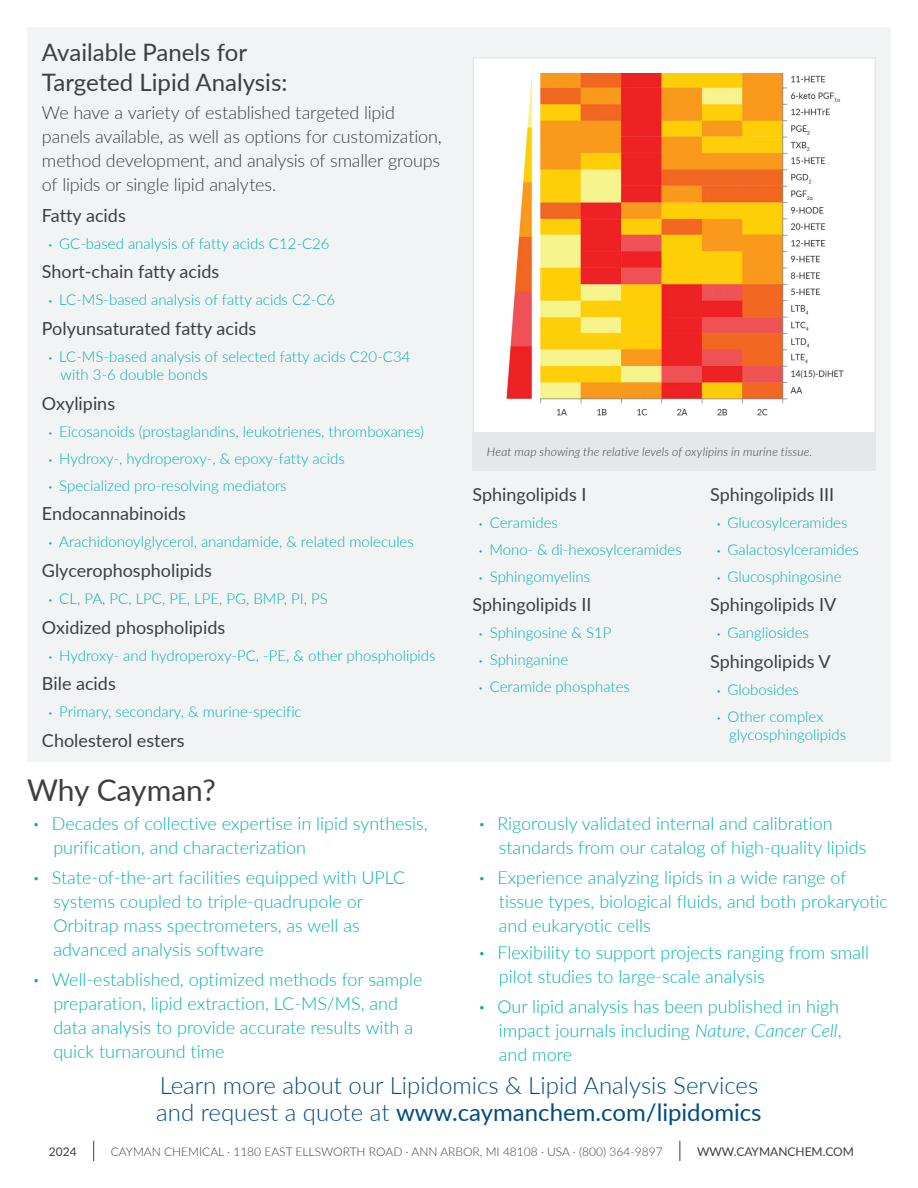
<style>
.page{position:relative;width:918px;height:1188px;background:#fff}
.page>*{position:absolute;margin:0;border:0;box-sizing:border-box;transform-origin:0 0}
.t1{font:30px "Lato";color:#3e3e3f}
.t2{font:300 24px "Lato";color:#004b84}
.t3{font:24px "Lato";color:#004b84}
.t4{font:24px "Lato";color:#3e3e3f}
.Colored_Bullets{font:300 18px "Lato";color:#00b2ae}
.t5{font:18px "Lato";color:#3e3e3f}
.t6{font:300 18px/24px "Lato";letter-spacing:-.01em;color:#3e3e3f}
.Colored_Bullets-2{font:300 15px "Lato";color:#00b2ae}
.t7{font:300 12px "Lato";color:#3e3e3f}
.t8{font:italic 300 12px "Lato";letter-spacing:.015em;color:#3e3e3f}
.t9{font:12px "Lato";color:#3e3e3f}
.s1{font-weight:700;font-size:12px;color:#00ada8}
.s2{font-weight:700;color:#00ada8}
.s3{font-style:italic}
.s4{font-weight:300}
</style>
<div class="page">
<svg style="left:93px;top:1141px;width:1px;height:20px"></svg>
<svg style="left:679px;top:1141px;width:1px;height:20px"></svg>
<div style="left:27px;top:27px;width:864px;height:735px;background:#f2f3f4"></div>
<div style="left:473px;top:57px;width:403px;height:377px;background:#fff;border:2px solid #e6e7e9"></div>
<img style="left:506px;top:73px;width:337px;height:343px">
<div style="left:473px;top:434px;width:403px;height:37px;background:#e6e7e9"></div>
<p class="t4" style="left:42px;top:35px;width:207px">Available Panels for</p>
<p class="t4" style="left:42px;top:65px;width:247px">Targeted Lipid Analysis:</p>
<p class="t6" style="left:42px;top:100px;width:401px">We have a variety of established targeted lipid panels available, as well as options for customization, method development, and analysis of smaller groups of lipids or single lipid analytes.</p>
<p class="t5" style="left:42px;top:202px;width:85px">Fatty acids</p>
<p class="Colored_Bullets-2" style="left:49px;top:233px;width:282px"><span class="s1">·</span> GC-based analysis of fatty acids C12-C26</p>
<p class="t5" style="left:42px;top:259px;width:179px">Short-chain fatty acids</p>
<p class="Colored_Bullets-2" style="left:49px;top:290px;width:288px"><span class="s1">·</span> LC-MS-based analysis of fatty acids C2-C6</p>
<p class="t5" style="left:42px;top:316px;width:216px">Polyunsaturated fatty acids</p>
<p class="Colored_Bullets-2" style="left:49px;top:347px;width:363px"><span class="s1">·</span> LC-MS-based analysis of selected fatty acids C20-C34</p>
<p class="Colored_Bullets-2" style="left:61px;top:365px;width:149px">with 3-6 double bonds</p>
<p class="t5" style="left:42px;top:390px;width:75px">Oxylipins</p>
<p class="Colored_Bullets-2" style="left:49px;top:421px;width:377px"><span class="s1">·</span> Eicosanoids (prostaglandins, leukotrienes, thromboxanes)</p>
<p class="Colored_Bullets-2" style="left:49px;top:448px;width:297px"><span class="s1">·</span> Hydroxy-, hydroperoxy-, &amp; epoxy-fatty acids</p>
<p class="Colored_Bullets-2" style="left:49px;top:475px;width:239px"><span class="s1">·</span> Specialized pro-resolving mediators</p>
<p class="t5" style="left:42px;top:501px;width:145px">Endocannabinoids</p>
<p class="Colored_Bullets-2" style="left:49px;top:532px;width:367px"><span class="s1">·</span> Arachidonoylglycerol, anandamide, &amp; related molecules</p>
<p class="t5" style="left:42px;top:558px;width:171px">Glycerophospholipids</p>
<p class="Colored_Bullets-2" style="left:49px;top:588px;width:281px"><span class="s1">·</span> CL, PA, PC, LPC, PE, LPE, PG, BMP, PI, PS</p>
<p class="t5" style="left:42px;top:614px;width:185px">Oxidized phospholipids</p>
<p class="Colored_Bullets-2" style="left:49px;top:645px;width:388px"><span class="s1">·</span> Hydroxy- and hydroperoxy-PC, -PE, &amp; other phospholipids</p>
<p class="t5" style="left:42px;top:671px;width:75px">Bile acids</p>
<p class="Colored_Bullets-2" style="left:49px;top:701px;width:254px"><span class="s1">·</span> Primary, secondary, &amp; murine-specific</p>
<p class="t5" style="left:42px;top:727px;width:144px">Cholesterol esters</p>
<p class="t1" style="left:27px;top:768px;width:190px">Why Cayman?</p>
<p class="Colored_Bullets" style="left:34px;top:811px;width:396px"><span class="s2">·</span> Decades of collective expertise in lipid synthesis,</p>
<p class="Colored_Bullets" style="left:53px;top:835px;width:254px">purification, and characterization</p>
<p class="Colored_Bullets" style="left:34px;top:865px;width:373px"><span class="s2">·</span> State-of-the-art facilities equipped with UPLC</p>
<p class="Colored_Bullets" style="left:53px;top:889px;width:311px">systems coupled to triple-quadrupole or</p>
<p class="Colored_Bullets" style="left:53px;top:913px;width:308px">Orbitrap mass spectrometers, as well as</p>
<p class="Colored_Bullets" style="left:53px;top:937px;width:212px">advanced analysis software</p>
<p class="Colored_Bullets" style="left:34px;top:967px;width:390px"><span class="s2">·</span> Well-established, optimized methods for sample</p>
<p class="Colored_Bullets" style="left:53px;top:991px;width:346px">preparation, lipid extraction, LC-MS/MS, and</p>
<p class="Colored_Bullets" style="left:53px;top:1015px;width:361px">data analysis to provide accurate results with a</p>
<p class="Colored_Bullets" style="left:53px;top:1039px;width:173px">quick turnaround time</p>
<p class="t8" style="left:487px;top:443px;width:327px">Heat map showing the relative levels of oxylipins in murine tissue.</p>
<p class="t5" style="left:472px;top:481px;width:115px">Sphingolipids I</p>
<p class="Colored_Bullets-2" style="left:479px;top:512px;width:80px"><span class="s1">·</span> Ceramides</p>
<p class="Colored_Bullets-2" style="left:479px;top:539px;width:204px"><span class="s1">·</span> Mono- &amp; di-hexosylceramides</p>
<p class="Colored_Bullets-2" style="left:479px;top:566px;width:112px"><span class="s1">·</span> Sphingomyelins</p>
<p class="t5" style="left:472px;top:592px;width:121px">Sphingolipids II</p>
<p class="Colored_Bullets-2" style="left:479px;top:623px;width:134px"><span class="s1">·</span> Sphingosine &amp; S1P</p>
<p class="Colored_Bullets-2" style="left:479px;top:650px;width:91px"><span class="s1">·</span> Sphinganine</p>
<p class="Colored_Bullets-2" style="left:479px;top:677px;width:152px"><span class="s1">·</span> Ceramide phosphates</p>
<p class="t5" style="left:710px;top:481px;width:126px">Sphingolipids III</p>
<p class="Colored_Bullets-2" style="left:717px;top:512px;width:132px"><span class="s1">·</span> Glucosylceramides</p>
<p class="Colored_Bullets-2" style="left:717px;top:539px;width:144px"><span class="s1">·</span> Galactosylceramides</p>
<p class="Colored_Bullets-2" style="left:717px;top:566px;width:126px"><span class="s1">·</span> Glucosphingosine</p>
<p class="t5" style="left:710px;top:592px;width:128px">Sphingolipids IV</p>
<p class="Colored_Bullets-2" style="left:717px;top:623px;width:93px"><span class="s1">·</span> Gangliosides</p>
<p class="t5" style="left:710px;top:648px;width:122px">Sphingolipids V</p>
<p class="Colored_Bullets-2" style="left:717px;top:679px;width:83px"><span class="s1">·</span> Globosides</p>
<p class="Colored_Bullets-2" style="left:717px;top:706px;width:108px"><span class="s1">·</span> Other complex</p>
<p class="Colored_Bullets-2" style="left:729px;top:724px;width:118px">glycosphingolipids</p>
<p class="Colored_Bullets" style="left:479px;top:811px;width:355px"><span class="s2">·</span> Rigorously validated internal and calibration</p>
<p class="Colored_Bullets" style="left:499px;top:835px;width:369px">standards from our catalog of high-quality lipids</p>
<p class="Colored_Bullets" style="left:479px;top:865px;width:369px"><span class="s2">·</span> Experience analyzing lipids in a wide range of</p>
<p class="Colored_Bullets" style="left:499px;top:889px;width:391px">tissue types, biological fluids, and both prokaryotic</p>
<p class="Colored_Bullets" style="left:499px;top:913px;width:153px">and eukaryotic cells</p>
<p class="Colored_Bullets" style="left:479px;top:940px;width:391px"><span class="s2">·</span> Flexibility to support projects ranging from small</p>
<p class="Colored_Bullets" style="left:499px;top:964px;width:267px">pilot studies to large-scale analysis</p>
<p class="Colored_Bullets" style="left:479px;top:994px;width:361px"><span class="s2">·</span> Our lipid analysis has been published in high</p>
<p class="Colored_Bullets" style="left:499px;top:1018px;width:344px">impact journals including <span class="s3">Nature</span>, <span class="s3">Cancer Cell</span>,</p>
<p class="Colored_Bullets" style="left:499px;top:1042px;width:75px">and more</p>
<p class="t2" style="left:160px;top:1069px;width:600px">Learn more about our Lipidomics &amp; Lipid Analysis Services</p>
<p class="t3" style="left:156px;top:1095px;width:607px"><span class="s4">and request a quote at</span> www.caymanchem.com/lipidomics</p>
<p class="t9" style="left:49px;top:1143px;width:29px">2024</p>
<p class="t7" style="left:111px;top:1143px;width:553px">CAYMAN CHEMICAL · 1180 EAST ELLSWORTH ROAD · ANN ARBOR, MI 48108 · USA · (800) 364-9897</p>
<p class="t9" style="left:697px;top:1143px;width:158px">WWW.CAYMANCHEM.COM</p>
</div>
